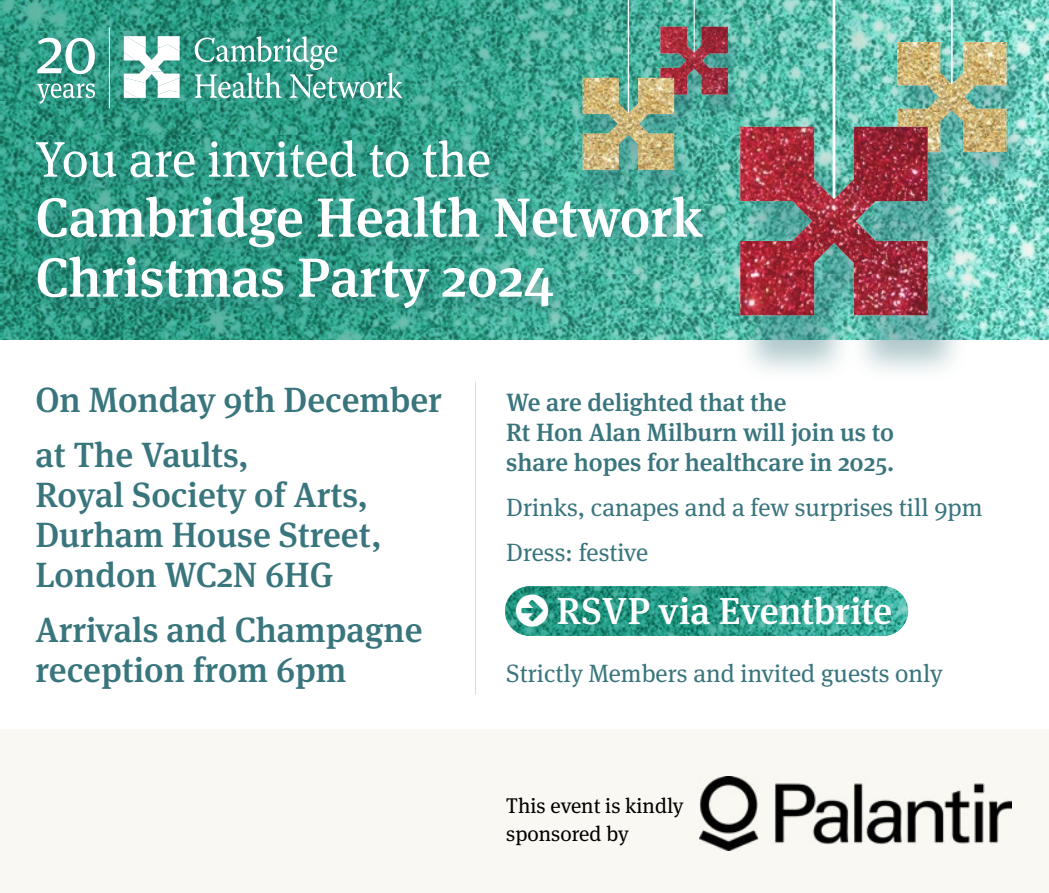
<style>
.page{position:relative;width:1049px;height:893px;background:#fff}
.page>*{position:absolute;margin:0;border:0;box-sizing:border-box;transform-origin:0 0}
.t1{font:500 55px/60px "Meta Serif Pro";color:#fff}
.t2{font:50px "Meta Serif Pro";color:#fff}
.t3{font:500 37.5px "Meta Serif Pro";color:#fff}
.t4{font:500 35px/40px "Meta Serif Pro";color:#39757d}
.t5{font:25px/45px "Meta Serif Pro";color:#39757d}
.t6{font:500 25px/30px "Meta Serif Pro";color:#39757d}
.t7{font:21.25px/27.5px "Meta Serif Pro";color:#000}
</style>
<div class="page">
<img style="left:0;top:0;width:1049px;height:340px">
<div style="left:30px;top:132px;width:693px;height:195px;background:#39757d;opacity:.5"></div>
<hr style="left:475px;top:382px;width:1px;height:312px;background:#e5ddc0">
<div style="left:0;top:730px;width:1049px;height:163px;background:#faf8f2"></div>
<img style="left:700px;top:776px;width:312px;height:75px">
<div style="left:883px;top:0;width:152px;height:194px;background:#39757d;opacity:.4"></div>
<div style="left:658px;top:0;width:84px;height:118px;background:#39757d;opacity:.4"></div>
<div style="left:571px;top:0;width:127px;height:206px;background:#39757d;opacity:.4"></div>
<hr style="left:628px;top:0;width:1px;height:134px;background:#fff">
<img style="left:583px;top:27px;width:145px;height:143px">
<div style="left:734px;top:0;width:235px;height:381px;background:#39757d;opacity:.4"></div>
<hr style="left:832px;top:0;width:3px;height:235px;background:#fff">
<img style="left:740px;top:42px;width:266px;height:273px">
<div style="left:29px;top:21px;width:380px;height:95px;background:#39757d;opacity:.5"></div>
<hr style="left:109px;top:28px;width:1px;height:80px;background:#fff">
<svg style="left:37px;top:83px;width:58px;height:21px"></svg>
<svg style="left:37px;top:38px;width:58px;height:36px"></svg>
<svg style="left:124px;top:36px;width:56px;height:62px"></svg>
<svg style="left:194px;top:36px;width:209px;height:63px;background:#55aa9a"></svg>
<img style="left:505px;top:586px;width:403px;height:50px">
<svg style="left:516px;top:594px;width:32px;height:33px"></svg>
<h2 class="t2" style="left:35px;top:123px;width:457px">You are invited to the</h2>
<h1 class="t1" style="left:35px;top:184px;width:669px">Cambridge Health Network<br>Christmas Party 2024</h1>
<p class="t4" style="left:35px;top:370px;width:408px;line-height:55px">On Monday 9th December at The Vaults,</p>
<p class="t4" style="left:35px;top:473px;width:348px">Royal Society of Arts,<br>Durham House Street,<br>London WC2N 6HG</p>
<p class="t4" style="left:35px;top:608px;width:388px">Arrivals and Champagne reception from 6pm</p>
<p class="t6" style="left:506px;top:386px;width:389px">We are delighted that the<br>Rt Hon Alan Milburn will join us to share hopes for healthcare in 2025.</p>
<p class="t5" style="left:506px;top:484px;width:478px">Drinks, canapes and a few surprises till 9pm<br>Dress: festive</p>
<p class="t3" style="left:557px;top:582px;width:337px">RSVP via Eventbrite</p>
<p class="t5" style="left:506px;top:649px;width:438px">Strictly Members and invited guests only</p>
<p class="t7" style="left:506px;top:791px;width:179px">This event is kindly sponsored by</p>
</div>
